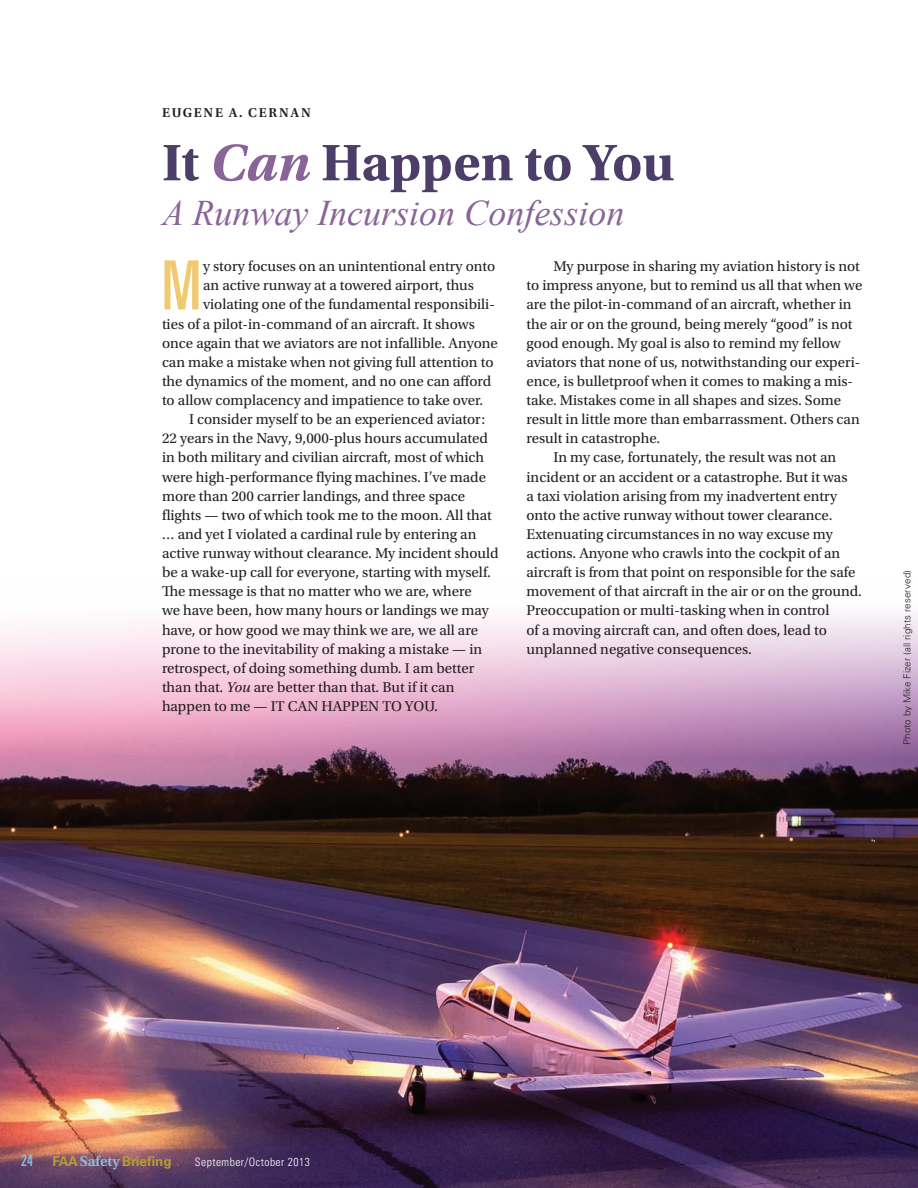
<style>
.page{position:relative;width:918px;height:1188px;background:#fff}
.page>*{position:absolute;margin:0;border:0;box-sizing:border-box;transform-origin:0 0}
.t1{font:ultra-condensed 67.95px "Univers LT Std";color:#f0c970}
.t2{font:700 54px "Utopia Std";color:#4d3e69}
.t3{font:italic 36px "Times New Roman";color:#896498}
.t4{font:15px "Utopia Std";color:#231f20}
.t5{font:700 13.5px "Univers LT Std";color:#b49e32}
.t6{font:600 13.5px "Utopia Std";letter-spacing:.13em;color:#231f20}
.t7{font:300 condensed 11.55px "Univers LT Std";letter-spacing:.04em;color:#fff}
.t8{font:300 9.75px "Univers LT Std";letter-spacing:.015em;color:#231f20}
.s1{font-style:italic;color:#896498}
.s2{font-style:italic}
.s3{font-weight:400;font-stretch:ultra-condensed;font-size:15.75px;color:#8cbfe7}
.s4{font-family:"Utopia Std";font-weight:600;font-size:15px;color:#8cbfe7}
</style>
<div class="page">
<img style="left:0;top:613px;width:918px;height:575px">
<p class="t6" style="left:162px;top:105px;width:11px">EUG</p>
<p class="t6" style="left:194px;top:105px;width:78px">ENE A. CERNAN</p>
<p class="t2" style="left:162px;top:131px;width:514px">It <span class="s1">Can</span> Happen to You</p>
<p class="t3" style="left:162px;top:193px;width:464px">A Runway Incursion Confession</p>
<p class="t1" style="left:162px;top:247px;width:41px">M</p>
<p class="t4" style="left:203px;top:258px;width:294px">y story focuses on an unintentional entry onto</p>
<p class="t4" style="left:203px;top:277px;width:272px">an active runway at a towered airport, thus</p>
<p class="t4" style="left:203px;top:296px;width:293px">violating one of the fundamental responsibili-</p>
<p class="t4" style="left:162px;top:316px;width:314px">ties of a pilot-in-command of an aircraft. It shows</p>
<p class="t4" style="left:162px;top:335px;width:337px">once again that we aviators are not infallible. Anyone</p>
<p class="t4" style="left:162px;top:354px;width:333px">can make a mistake when not giving full attention to</p>
<p class="t4" style="left:162px;top:373px;width:331px">the dynamics of the moment, and no one can afford</p>
<p class="t4" style="left:162px;top:392px;width:323px">to allow complacency and impatience to take over.</p>
<p class="t4" style="left:189px;top:411px;width:298px">I consider myself to be an experienced aviator:</p>
<p class="t4" style="left:162px;top:430px;width:328px">22 years in the Navy, 9,000-plus hours accumulated</p>
<p class="t4" style="left:162px;top:449px;width:324px">in both military and civilian aircraft, most of which</p>
<p class="t4" style="left:162px;top:469px;width:326px">were high-performance flying machines. I’ve made</p>
<p class="t4" style="left:162px;top:488px;width:305px">more than 200 carrier landings, and three space</p>
<p class="t4" style="left:162px;top:507px;width:331px">flights — two of which took me to the moon. All that</p>
<p class="t4" style="left:162px;top:526px;width:316px">… and yet I violated a cardinal rule by entering an</p>
<p class="t4" style="left:162px;top:545px;width:338px">active runway without clearance. My incident should</p>
<p class="t4" style="left:162px;top:564px;width:330px">be a wake-up call for everyone, starting with myself.</p>
<p class="t4" style="left:162px;top:583px;width:311px">The message is that no matter who we are, where</p>
<p class="t4" style="left:162px;top:602px;width:328px">we have been, how many hours or landings we may</p>
<p class="t4" style="left:162px;top:622px;width:318px">have, or how good we may think we are, we all are</p>
<p class="t4" style="left:162px;top:641px;width:322px">prone to the inevitability of making a mistake — in</p>
<p class="t4" style="left:162px;top:660px;width:314px">retrospect, of doing something dumb. I am better</p>
<p class="t4" style="left:162px;top:679px;width:294px">than that. <span class="s2">You</span> are better than that. But if it can</p>
<p class="t4" style="left:162px;top:698px;width:278px">happen to me — IT CAN HAPPEN TO YOU.</p>
<p class="t4" style="left:554px;top:258px;width:308px">My purpose in sharing my aviation history is not</p>
<p class="t4" style="left:527px;top:277px;width:337px">to impress anyone, but to remind us all that when we</p>
<p class="t4" style="left:527px;top:296px;width:327px">are the pilot-in-command of an aircraft, whether in</p>
<p class="t4" style="left:527px;top:316px;width:328px">the air or on the ground, being merely “good” is not</p>
<p class="t4" style="left:527px;top:335px;width:316px">good enough. My goal is also to remind my fellow</p>
<p class="t4" style="left:527px;top:354px;width:335px">aviators that none of us, notwithstanding our experi-</p>
<p class="t4" style="left:527px;top:373px;width:328px">ence, is bulletproof when it comes to making a mis-</p>
<p class="t4" style="left:527px;top:392px;width:316px">take. Mistakes come in all shapes and sizes. Some</p>
<p class="t4" style="left:527px;top:411px;width:335px">result in little more than embarrassment. Others can</p>
<p class="t4" style="left:527px;top:430px;width:135px">result in catastrophe.</p>
<p class="t4" style="left:554px;top:449px;width:284px">In my case, fortunately, the result was not an</p>
<p class="t4" style="left:527px;top:469px;width:323px">incident or an accident or a catastrophe. But it was</p>
<p class="t4" style="left:527px;top:488px;width:312px">a taxi violation arising from my inadvertent entry</p>
<p class="t4" style="left:527px;top:507px;width:307px">onto the active runway without tower clearance.</p>
<p class="t4" style="left:527px;top:526px;width:308px">Extenuating circumstances in no way excuse my</p>
<p class="t4" style="left:527px;top:545px;width:315px">actions. Anyone who crawls into the cockpit of an</p>
<p class="t4" style="left:527px;top:564px;width:331px">aircraft is from that point on responsible for the safe</p>
<p class="t4" style="left:527px;top:583px;width:337px">movement of that aircraft in the air or on the ground.</p>
<p class="t4" style="left:527px;top:602px;width:304px">Preoccupation or multi-tasking when in control</p>
<p class="t4" style="left:527px;top:622px;width:302px">of a moving aircraft can, and often does, lead to</p>
<p class="t4" style="left:527px;top:641px;width:227px">unplanned negative consequences.</p>
<p class="t8" style="left:901px;top:745px;width:177px;rotate:-90deg">Photo by Mike Fizer (all rights reserved)</p>
<p class="t5" style="left:21px;top:1153px;width:152px"><span class="s3">24</span> FAA <span class="s4">SAFETY</span>Briefing</p>
<p class="t7" style="left:195px;top:1155px;width:116px">September/October 2013</p>
</div>
